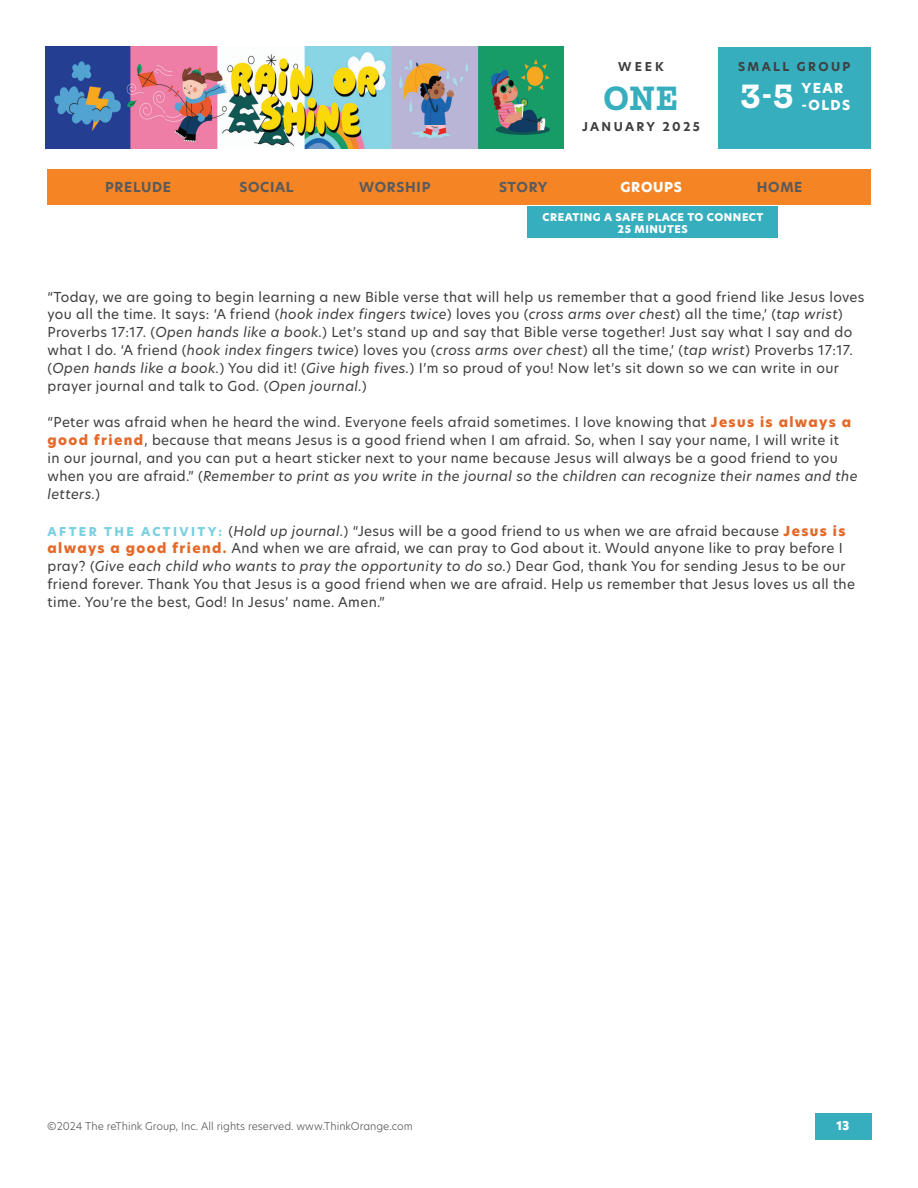
<style>
.page{position:relative;width:918px;height:1188px;background:#fff}
.page>*{position:absolute;margin:0;border:0;box-sizing:border-box;transform-origin:0 0}
.t1{font:700 36px "Mortise";color:#36aebd}
.t2{font:700 36px "Mortise";color:#fff}
.t3{font:13.5px/18px "New Hero";letter-spacing:.025em;color:#3e3e3f}
.t4{font:700 13.5px "New Hero";letter-spacing:.05em;color:#585a5c}
.t5{font:800 13.5px/16.2px "New Hero";letter-spacing:.1em;color:#fff}
.t6{font:700 12px "New Hero";letter-spacing:.2em;color:#3e3e3f}
.t7{font:800 12px "New Hero";color:#fff}
.t8{font:300 10.5px "New Hero";color:#585a5c}
.t9{font:800 10.5px/12px "New Hero";letter-spacing:.05em;color:#fff;text-align:center}
.s1{font-style:italic}
.s2{font-weight:800;color:#e46828}
.s3{font-weight:800;font-size:12px;color:#7bd0e0}
</style>
<div class="page">
<img style="left:45px;top:47px;width:519px;height:101px">
<div style="left:717px;top:47px;width:154px;height:102px;background:#36aebd"></div>
<div style="left:47px;top:170px;width:824px;height:36px;background:#f58425"></div>
<div style="left:815px;top:1113px;width:57px;height:27px;background:#36aebd"></div>
<div style="left:527px;top:206px;width:251px;height:32px;background:#36aebd"></div>
<p class="t6" style="left:618px;top:59px;width:47px">WEEK</p>
<h1 class="t1" style="left:604px;top:79px;width:76px">ONE</h1>
<p class="t6" style="left:582px;top:119px;width:119px">JANUARY 2025</p>
<p class="t6" style="left:738px;top:59px;width:114px">SMALL GROUP</p>
<h1 class="t2" style="left:740px;top:77px;width:55px">3-5</h1>
<p class="t5" style="left:802px;top:80px;width:50px">YEAR -OLDS</p>
<p class="t4" style="left:105px;top:177px;width:68px">PRELUDE</p>
<p class="t4" style="left:239px;top:177px;width:56px">SOCIAL</p>
<p class="t4" style="left:359px;top:177px;width:73px">WORSHIP</p>
<p class="t4" style="left:499px;top:177px;width:50px">STORY</p>
<p class="t5" style="left:621px;top:179px;width:63px">GROUPS</p>
<p class="t4" style="left:757px;top:177px;width:47px">HOME</p>
<p class="t9" style="left:543px;top:211px;width:222px">CREATING A SAFE PLACE TO CONNECT<br>25 MINUTES</p>
<p class="t3" style="left:48px;top:287px;width:818px">“Today, we are going to begin learning a new Bible verse that will help us remember that a good friend like Jesus loves you all the time. It says: ‘A friend (<span class="s1">hook index fingers twice</span>) loves you (<span class="s1">cross arms over chest</span>) all the time,’ (<span class="s1">tap wrist</span>)<br>Proverbs 17:17. (<span class="s1">Open hands like a book.</span>) Let’s stand up and say that Bible verse together! Just say what I say and do what I do. ‘A friend (<span class="s1">hook index fingers twice</span>) loves you (<span class="s1">cross arms over chest</span>) all the time,’ (<span class="s1">tap wrist</span>) Proverbs 17:17. (<span class="s1">Open hands like a book.</span>) You did it! (<span class="s1">Give high fives.</span>) I’m so proud of you! Now let’s sit down so we can write in our prayer journal and talk to God. (<span class="s1">Open journal.</span>)</p>
<p class="t3" style="left:48px;top:413px;width:812px">“Peter was afraid when he heard the wind. Everyone feels afraid sometimes. I love knowing that <span class="s2">Jesus is always a good friend</span>, because that means Jesus is a good friend when I am afraid. So, when I say your name, I will write it<br>in our journal, and you can put a heart sticker next to your name because Jesus will always be a good friend to you when you are afraid.” (<span class="s1">Remember to print as you write in the journal so the children can recognize their names and the letters.</span>)</p>
<p class="t3" style="left:48px;top:521px;width:809px"><span class="s3">A F T E R T H E AC T I V I T Y:</span> (<span class="s1">Hold up journal.</span>) “Jesus will be a good friend to us when we are afraid because <span class="s2">Jesus is always a good friend.</span> And when we are afraid, we can pray to God about it. Would anyone like to pray before I pray? (<span class="s1">Give each child who wants to pray the opportunity to do so.</span>) Dear God, thank You for sending Jesus to be our friend forever. Thank You that Jesus is a good friend when we are afraid. Help us remember that Jesus loves us all the time. You’re the best, God! In Jesus’ name. Amen.”</p>
<p class="t8" style="left:47px;top:1118px;width:367px">©2024 The reThink Group, Inc. All rights reserved. www.ThinkOrange.com</p>
<p class="t7" style="left:837px;top:1117px;width:15px">13</p>
</div>
